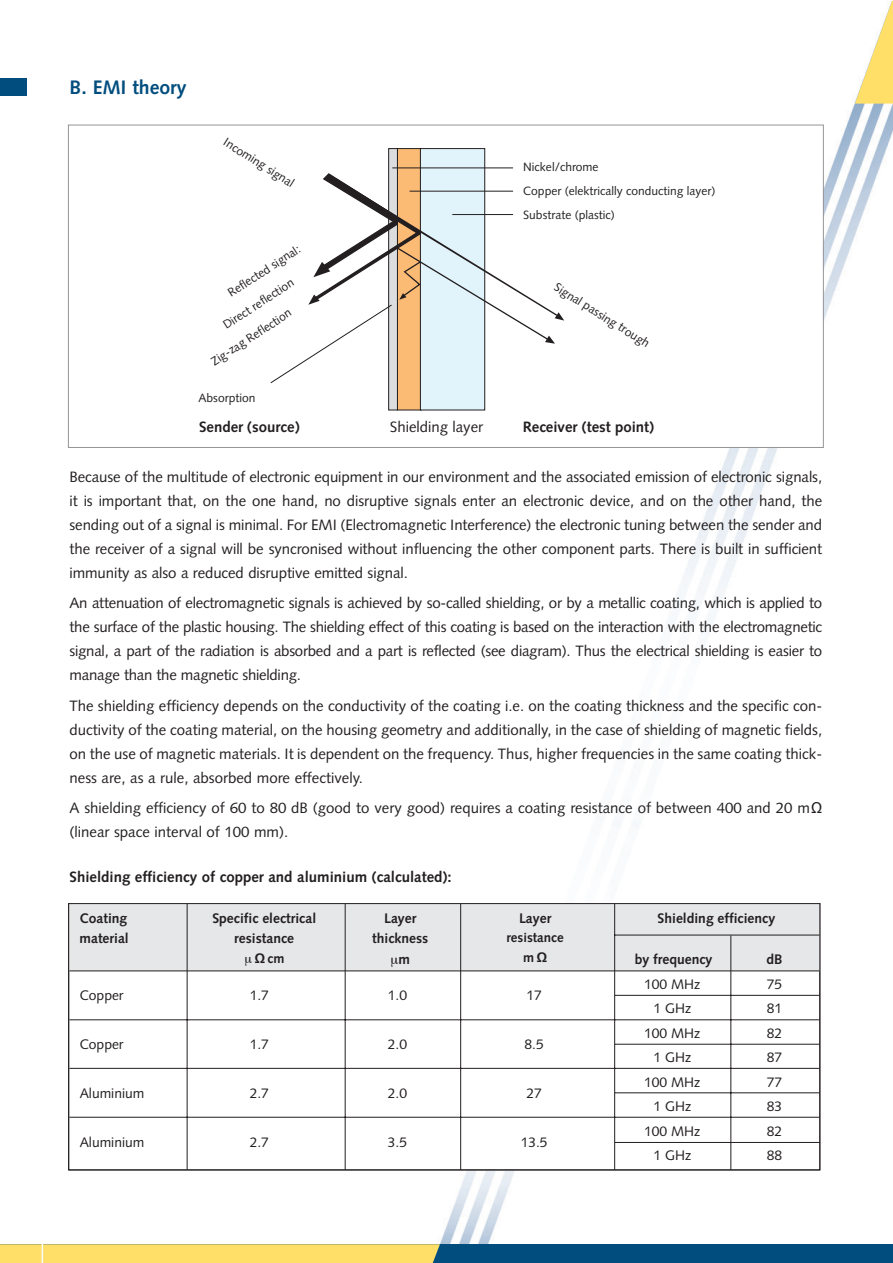
<style>
.page{position:relative;width:893px;height:1263px;background:#fff}
.page>*{position:absolute;margin:0;border:0;box-sizing:border-box;transform-origin:0 0}
.t1{font:700 19.5px "Syntax";color:#004d7e}
.t2{font:15px/24px "Syntax";color:#231f20;text-align:justify}
.t3{font:700 15px "Syntax";color:#231f20}
.t4{font:13.8px/24.5px "Syntax";color:#231f20;text-align:center}
.t5{font:700 13.8px/20.5px "Syntax";color:#231f20;text-align:center}
.t6{font:700 13.35px/20px "Syntax";color:#231f20;text-align:center}
.t7{font:12px/24px "Syntax";color:#231f20}
.s1{font-family:"Arial"}
</style>
<div class="page">
<img style="left:0;top:78px;width:892px;height:1166px">
<div style="left:0;top:1244px;width:892px;height:19px;background:#004d7e"></div>
<div style="left:0;top:1244px;width:440px;height:19px;background:#ffdf68"></div>
<div style="left:0;top:78px;width:26px;height:17px;background:#004d7e"></div>
<hr style="left:42px;top:192px;width:1px;height:89px;background:#fff">
<hr style="left:42px;top:1230px;width:1px;height:33px;background:#fff">
<svg style="left:855px;top:1px;width:37px;height:103px"></svg>
<div style="left:68px;top:125px;width:755px;height:322px;background:#fff"></div>
<div style="left:388px;top:148px;width:10px;height:262px;background:#dcdddf;border:1px solid #231f20"></div>
<div style="left:397px;top:148px;width:25px;height:262px;background:#fcbb74;border:1px solid #231f20"></div>
<div style="left:420px;top:148px;width:65px;height:262px;background:#e1f4fc;border:1px solid #231f20"></div>
<svg style="left:270px;top:167px;width:243px;height:217px"></svg>
<svg style="left:308px;top:168px;width:256px;height:176px"></svg>
<div style="left:68px;top:903px;width:752px;height:267px;background:#fff"></div>
<div style="left:69px;top:904px;width:750px;height:67px;background:#e6e7e9"></div>
<div style="left:68px;top:903px;width:752px;height:267px;border:1px solid #231f20"></div>
<hr style="left:69px;top:970px;width:750px;height:1px;background:#231f20">
<hr style="left:614px;top:935px;width:205px;height:1px;background:#231f20">
<hr style="left:69px;top:1068px;width:750px;height:1px;background:#231f20">
<hr style="left:69px;top:1117px;width:750px;height:1px;background:#231f20">
<hr style="left:69px;top:1019px;width:750px;height:1px;background:#231f20">
<hr style="left:187px;top:904px;width:1px;height:266px;background:#231f20">
<hr style="left:460px;top:904px;width:1px;height:266px;background:#231f20">
<hr style="left:614px;top:903px;width:1px;height:267px;background:#231f20">
<hr style="left:731px;top:936px;width:1px;height:234px;background:#231f20">
<hr style="left:345px;top:904px;width:1px;height:266px;background:#231f20">
<hr style="left:615px;top:995px;width:205px;height:1px;background:#231f20">
<hr style="left:615px;top:1092px;width:205px;height:1px;background:#231f20">
<hr style="left:615px;top:1142px;width:205px;height:1px;background:#231f20">
<hr style="left:615px;top:1044px;width:205px;height:1px;background:#231f20">
<h1 class="t1" style="left:70px;top:79px;width:118px">B. EMI theory</h1>
<p class="t7" style="left:230px;top:132px;width:82px;rotate:32deg">Incoming signal</p>
<p class="t7" style="left:223px;top:284px;width:85px;rotate:-33deg">Reflected signal:</p>
<p class="t7" style="left:193px;top:333px;width:113px;text-indent:30px;rotate:-33deg">Direct reflection<br>Zig-zag Reflection</p>
<p class="t7" style="left:199px;top:387px;width:58px">Absorption</p>
<p class="t7" style="left:523px;top:156px;width:194px">Nickel/chrome<br>Copper (elektrically conducting layer)<br>Substrate (plastic)</p>
<p class="t7" style="left:561px;top:277px;width:111px;rotate:32deg">Signal passing trough</p>
<p class="t3" style="left:199px;top:420px;width:102px">Sender (source)</p>
<p class="t2" style="left:390px;top:416px;width:95px">Shielding layer</p>
<p class="t3" style="left:523px;top:420px;width:133px">Receiver (test point)</p>
<p class="t2" style="left:70px;top:466px;width:754px">Because of the multitude of electronic equipment in our environment and the associated emission of electronic signals, it is important that, on the one hand, no disruptive signals enter an electronic device, and on the other hand, the sending out of a signal is minimal. For EMI (Electromagnetic Interference) the electronic tuning between the sender and the receiver of a signal will be syncronised without influencing the other component parts. There is built in sufficient immunity as also a reduced disruptive emitted signal.</p>
<p class="t2" style="left:70px;top:592px;width:754px">An attenuation of electromagnetic signals is achieved by so-called shielding, or by a metallic coating, which is applied to the surface of the plastic housing. The shielding effect of this coating is based on the interaction with the electromagnetic signal, a part of the radiation is absorbed and a part is reflected (see diagram). Thus the electrical shielding is easier to manage than the magnetic shielding.</p>
<p class="t2" style="left:70px;top:695px;width:754px">The shielding efficiency depends on the conductivity of the coating i.e. on the coating thickness and the specific con&shy;ductivity of the coating material, on the housing geometry and additionally, in the case of shielding of magnetic fields, on the use of magnetic materials. It is dependent on the frequency. Thus, higher frequencies in the same coating thick&shy;ness are, as a rule, absorbed more effectively.</p>
<p class="t2" style="left:70px;top:797px;width:754px">A shielding efficiency of 60 to 80 dB (good to very good) requires a coating resistance of between 400 and 20 m<span class="s1">Ω </span>(linear space interval of 100 mm).</p>
<p class="t3" style="left:70px;top:871px;width:384px">Shielding efficiency of copper and aluminium (calculated):</p>
<p class="t5" style="left:80px;top:909px;width:51px;text-align:left">Coating material</p>
<p class="t5" style="left:212px;top:909px;width:105px">Specific electrical resistance</p>
<p class="t6" style="left:255px;top:949px;width:31px"><span class="s1">-</span>cm</p>
<p class="t4" style="left:80px;top:984px;width:45px">Copper</p>
<p class="t4" style="left:80px;top:1033px;width:45px">Copper</p>
<p class="t4" style="left:80px;top:1082px;width:66px">Aluminium</p>
<p class="t4" style="left:80px;top:1131px;width:66px">Aluminium</p>
<p class="t4" style="left:250px;top:984px;width:21px">1.7</p>
<p class="t4" style="left:250px;top:1033px;width:21px">1.7</p>
<p class="t4" style="left:250px;top:1082px;width:21px">2.7</p>
<p class="t4" style="left:250px;top:1131px;width:21px">2.7</p>
<p class="t5" style="left:372px;top:909px;width:58px">Layer thickness m</p>
<p class="t4" style="left:388px;top:984px;width:21px">1.0</p>
<p class="t4" style="left:388px;top:1033px;width:21px">2.0</p>
<p class="t4" style="left:388px;top:1082px;width:21px">2.0</p>
<p class="t4" style="left:388px;top:1131px;width:21px">3.5</p>
<p class="t5" style="left:519px;top:909px;width:34px">Layer</p>
<p class="t6" style="left:506px;top:929px;width:59px">resistance m<span class="s1">-</span></p>
<p class="t4" style="left:526px;top:984px;width:17px">17</p>
<p class="t4" style="left:524px;top:1033px;width:21px">8.5</p>
<p class="t4" style="left:526px;top:1082px;width:17px">27</p>
<p class="t4" style="left:521px;top:1131px;width:28px">13.5</p>
<p class="t5" style="left:657px;top:909px;width:119px">Shielding efficiency</p>
<p class="t5" style="left:635px;top:950px;width:79px">by frequency</p>
<p class="t5" style="left:766px;top:950px;width:18px">dB</p>
<p class="t4" style="left:644px;top:973px;width:58px">100 MHz<br>1 GHz<br>100 MHz<br>1 GHz<br>100 MHz<br>1 GHz<br>100 MHz<br>1 GHz</p>
<p class="t4" style="left:767px;top:973px;width:17px;text-align:justify">75<br>81<br>82<br>87<br>77<br>83<br>82<br>88</p>
</div>
